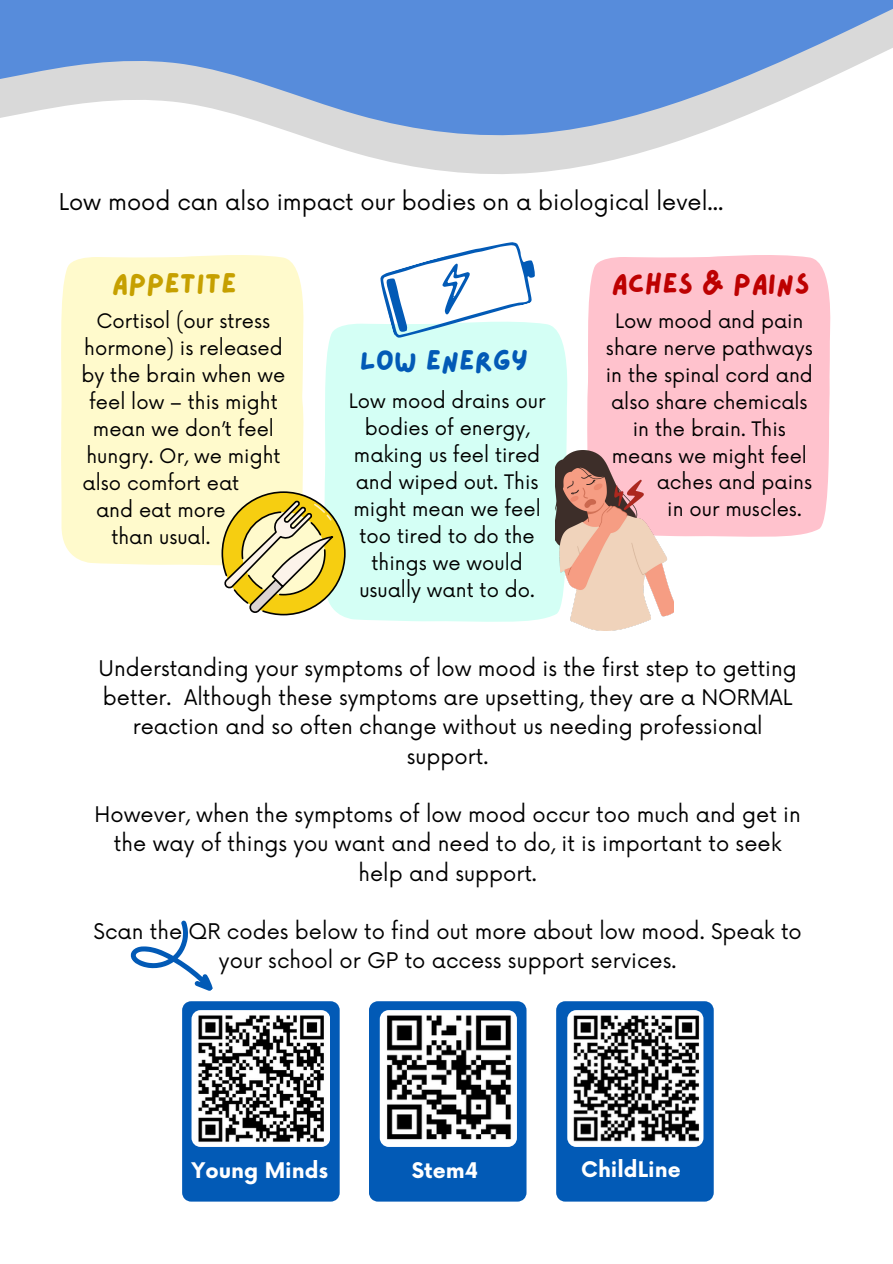
<style>
.page{position:relative;width:893px;height:1264px;background:#fff}
.page>*{position:absolute;margin:0;border:0;box-sizing:border-box;transform-origin:0 0}
.t1{font:28.5px "Lazydog";color:#bd0101}
.t2{font:28.5px "Lazydog";color:#025ab6}
.t3{font:28.5px "Lazydog";color:#c6a000}
.t4{font:22.5px "Now";color:#000}
.t5{font:21px/29.2px "Now";color:#000;text-align:center}
.t6{font:700 21px "Now";color:#fff}
.t7{font:19.5px/27px "Now";color:#000;text-align:center}
</style>
<div class="page">
<svg style="left:312px;top:139px;width:372px;height:35px;fill:#d9d9d9"></svg>
<svg style="left:0;top:0;width:892px;height:139px;fill:#578cdb"></svg>
<div style="left:61px;top:255px;width:243px;height:102px;background:#fffacc"></div>
<div style="left:325px;top:323px;width:243px;height:90px;background:#d4fff5"></div>
<div style="left:588px;top:255px;width:243px;height:73px;background:#ffc2cd"></div>
<div style="left:61px;top:357px;width:243px;height:209px;background:#fffacc"></div>
<div style="left:324px;top:413px;width:243px;height:209px;background:#d4fff5"></div>
<div style="left:584px;top:328px;width:246px;height:209px;background:#ffc2cd"></div>
<svg style="left:377px;top:242px;width:166px;height:99px"></svg>
<svg style="left:221px;top:491px;width:124px;height:124px"></svg>
<img style="left:555px;top:451px;width:118px;height:180px">
<svg style="left:130px;top:920px;width:209px;height:281px"></svg>
<img style="left:191px;top:1010px;width:139px;height:136px;border-radius:9px">
<div style="left:369px;top:1001px;width:157px;height:200px;background:#025ab6"></div>
<div style="left:556px;top:1001px;width:157px;height:200px;background:#025ab6"></div>
<img style="left:380px;top:1010px;width:137px;height:136px">
<img style="left:567px;top:1010px;width:136px;height:136px">
<p class="t4" style="left:59px;top:189px;width:666px">Low mood can also impact our bodies on a biological level...</p>
<p class="t1" style="left:611px;top:269px;width:200px">ACHES &amp; PAINS</p>
<p class="t7" style="left:605px;top:308px;width:208px">Low mood and pain share nerve pathways in the spinal cord and also share chemicals in the brain. This means we might feel</p>
<p class="t3" style="left:112px;top:269px;width:126px">APPETITE</p>
<p class="t7" style="left:81px;top:308px;width:205px">Cortisol (our stress hormone) is released by the brain when we feel low – this might mean we don’t feel hungry. Or, we might</p>
<p class="t2" style="left:360px;top:347px;width:170px">LOW ENERGY</p>
<p class="t7" style="left:349px;top:388px;width:198px">Low mood drains our bodies of energy, making us feel tired and wiped out. This might mean we feel too tired to do the things we would usually want to do.</p>
<p class="t7" style="left:83px;top:470px;width:158px">also comfort eat and eat more than usual.</p>
<p class="t7" style="left:656px;top:469px;width:157px">aches and pains in our muscles.</p>
<p class="t5" style="left:98px;top:654px;width:699px">Understanding your symptoms of low mood is the first step to getting better. Although these symptoms are upsetting, they are a NORMAL reaction and so often change without us needing professional support.</p>
<p class="t5" style="left:95px;top:801px;width:707px">However, when the symptoms of low mood occur too much and get in the way of things you want and need to do, it is important to seek help and support.</p>
<p class="t5" style="left:93px;top:918px;width:709px">Scan the QR codes below to find out more about low mood. Speak to your school or GP to access support services.</p>
<p class="t6" style="left:191px;top:1158px;width:138px">Young Minds</p>
<p class="t6" style="left:412px;top:1159px;width:68px">Stem4</p>
<p class="t6" style="left:581px;top:1158px;width:101px">ChildLine</p>
</div>
